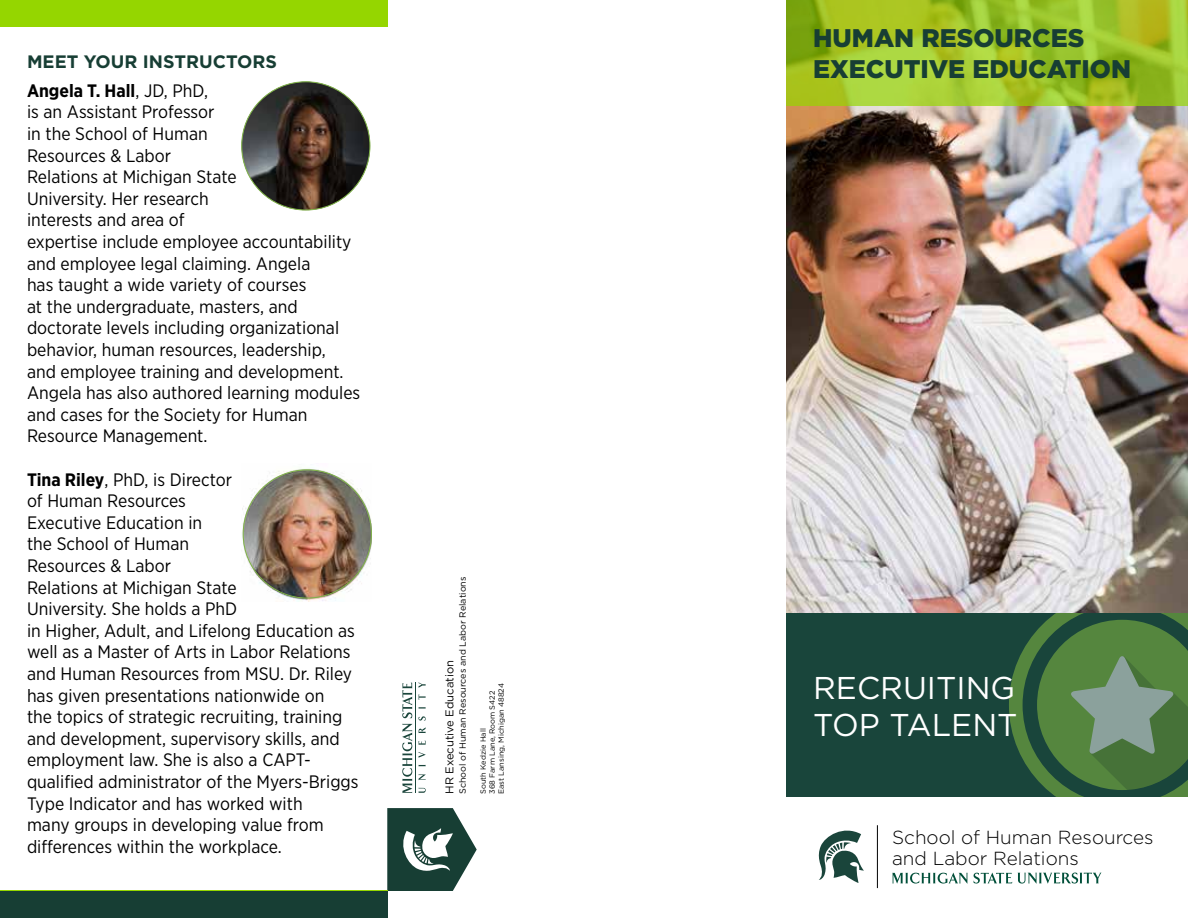
<style>
.page{position:relative;width:1188px;height:918px;background:#fff}
.page>*{position:absolute;margin:0;border:0;box-sizing:border-box;transform-origin:0 0}
.t1{font:31.5px "Gotham";color:#fff}
.t2{font:900 25.5px "Gotham";color:#173e34}
.t3{font:300 18.9px/20.4px "Gotham";color:#000}
.t4{font:18px/21.6px "Gotham Narrow";color:#000}
.t5{font:700 18px "Gotham";color:#173e34}
.t6{font:11.25px "Gotham";color:#000}
.t7{font:9px "Gotham";color:#000}
.t8{font:7.5px "Gotham";color:#000}
.s1{font-weight:700}
</style>
<div class="page">
<img style="left:786px;top:106px;width:402px;height:507px">
<div style="left:786px;top:613px;width:402px;height:184px;background:#19453b"></div>
<svg style="left:786px;top:0;width:402px;height:106px;background:#9fc328"></svg>
<svg style="left:1009px;top:613px;width:179px;height:184px"></svg>
<svg style="left:819px;top:831px;width:45px;height:52px"></svg>
<hr style="left:877px;top:825px;width:1px;height:63px;background:#000">
<svg style="left:1018px;top:873px;width:83px;height:11px"></svg>
<svg style="left:892px;top:873px;width:76px;height:11px"></svg>
<svg style="left:974px;top:873px;width:38px;height:11px"></svg>
<svg style="left:387px;top:808px;width:90px;height:83px"></svg>
<svg style="left:402px;top:682px;width:24px;height:111px"></svg>
<hr style="left:415px;top:682px;width:1px;height:111px;background:#1a453b">
<div style="left:0;top:891px;width:387px;height:27px;background:#173e34"></div>
<img style="left:242px;top:82px;width:128px;height:128px;border-radius:64px">
<img style="left:242px;top:468px;width:130px;height:134px">
<div style="left:0;top:0;width:387px;height:27px;background:#95d600"></div>
<p class="t5" style="left:27px;top:50px;width:251px">MEET YOUR INSTRUCTORS</p>
<p class="t4" style="left:27px;top:79px;width:335px"><span class="s1">Angela T. Hall</span>, JD, PhD,<br>is an Assistant Professor<br>in the School of Human<br>Resources &amp; Labor<br>Relations at Michigan State<br>University. Her research<br>interests and area of<br>expertise include employee accountability and employee legal claiming. Angela<br>has taught a wide variety of courses<br>at the undergraduate, masters, and doctorate levels including organizational behavior, human resources, leadership,<br>and employee training and development.<br>Angela has also authored learning modules and cases for the Society for Human<br>Resource Management.</p>
<p class="t4" style="left:27px;top:468px;width:333px"><span class="s1">Tina Riley</span>, PhD, is Director<br>of Human Resources<br>Executive Education in<br>the School of Human<br>Resources &amp; Labor<br>Relations at Michigan State<br>University. She holds a PhD<br>in Higher, Adult, and Lifelong Education as well as a Master of Arts in Labor Relations and Human Resources from MSU. Dr. Riley has given presentations nationwide on<br>the topics of strategic recruiting, training and development, supervisory skills, and employment law. She is also a CAPT&shy;qualified administrator of the Myers-Briggs Type Indicator and has worked with<br>many groups in developing value from differences within the workplace.</p>
<p class="t7" style="left:457px;top:794px;width:219px;rotate:-90deg">School of Human Resources and Labor Relations</p>
<p class="t6" style="left:442px;top:794px;width:135px;rotate:-90deg">HR Executive Education</p>
<p class="t8" style="left:487px;top:794px;width:105px;rotate:-90deg">368 Farm Lane, Room S422</p>
<p class="t8" style="left:496px;top:794px;width:112px;rotate:-90deg">East Lansing, Michigan 48824</p>
<p class="t8" style="left:478px;top:794px;width:67px;rotate:-90deg">South Kedzie Hall</p>
<p class="t2" style="left:813px;top:21px;width:273px">HUMAN RESOURCES</p>
<p class="t2" style="left:813px;top:51px;width:319px">EXECUTIVE EDUCATION</p>
<p class="t1" style="left:813px;top:667px;width:204px">RECRUITING</p>
<p class="t1" style="left:813px;top:705px;width:206px">TOP TALENT</p>
<p class="t3" style="left:892px;top:827px;width:263px">School of Human Resources and Labor Relations</p>
</div>
